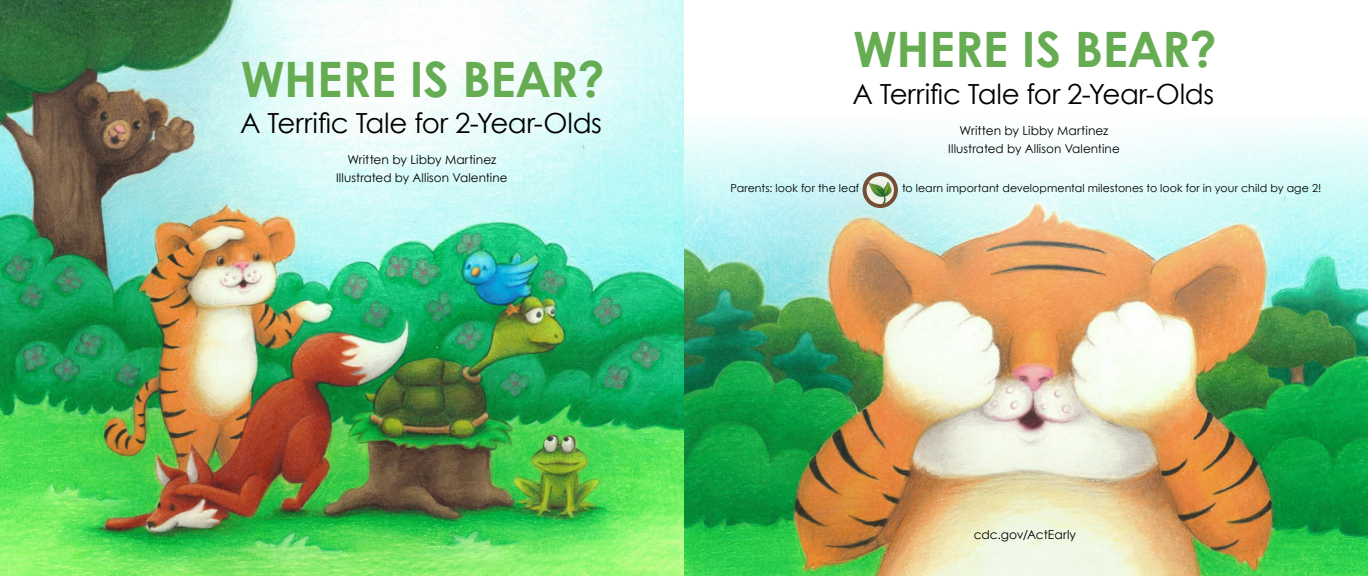
<style>
.page{position:relative;width:1368px;height:576px;background:#fff}
.page>*{position:absolute;margin:0;border:0;box-sizing:border-box;transform-origin:0 0}
.t1{font:700 48.8px "Century Gothic";letter-spacing:-.01em;color:#66ac53}
.t2{font:27.7px "Century Gothic";letter-spacing:-.01em;color:#000}
.t3{font:12.2px "Century Gothic";letter-spacing:.005em;color:#000}
.t4{font:12px "Century Gothic";letter-spacing:.005em;color:#000}
.t5{font:11px "Century Gothic";letter-spacing:.01em;color:#000}
</style>
<div class="page">
<img style="left:684px;top:124px;width:684px;height:452px">
<img style="left:865px;top:174px;width:31px;height:32px;border-radius:16px">
<div style="left:863px;top:172px;width:35px;height:36px;border:4px solid #744f36;border-radius:50%"></div>
<img style="left:0;top:0;width:684px;height:576px">
<h1 class="t1" style="left:241px;top:48px;width:365px">WHERE IS BEAR?</h1>
<h2 class="t2" style="left:240px;top:106px;width:363px">A Terrific Tale for 2-Year-Olds</h2>
<p class="t3" style="left:347px;top:152px;width:150px">Written by Libby Martinez</p>
<p class="t4" style="left:336px;top:171px;width:173px">Illustrated by Allison Valentine</p>
<h1 class="t1" style="left:853px;top:19px;width:365px">WHERE IS BEAR?</h1>
<h2 class="t2" style="left:852px;top:77px;width:363px">A Terrific Tale for 2-Year-Olds</h2>
<p class="t3" style="left:960px;top:123px;width:150px">Written by Libby Martinez</p>
<p class="t4" style="left:948px;top:141px;width:173px">Illustrated by Allison Valentine</p>
<p class="t5" style="left:731px;top:181px;width:130px">Parents: look for the leaf</p>
<p class="t5" style="left:902px;top:181px;width:421px">to learn important developmental milestones to look for in your child by age 2!</p>
<p class="t3" style="left:974px;top:528px;width:104px">cdc.gov/ActEarly</p>
</div>
